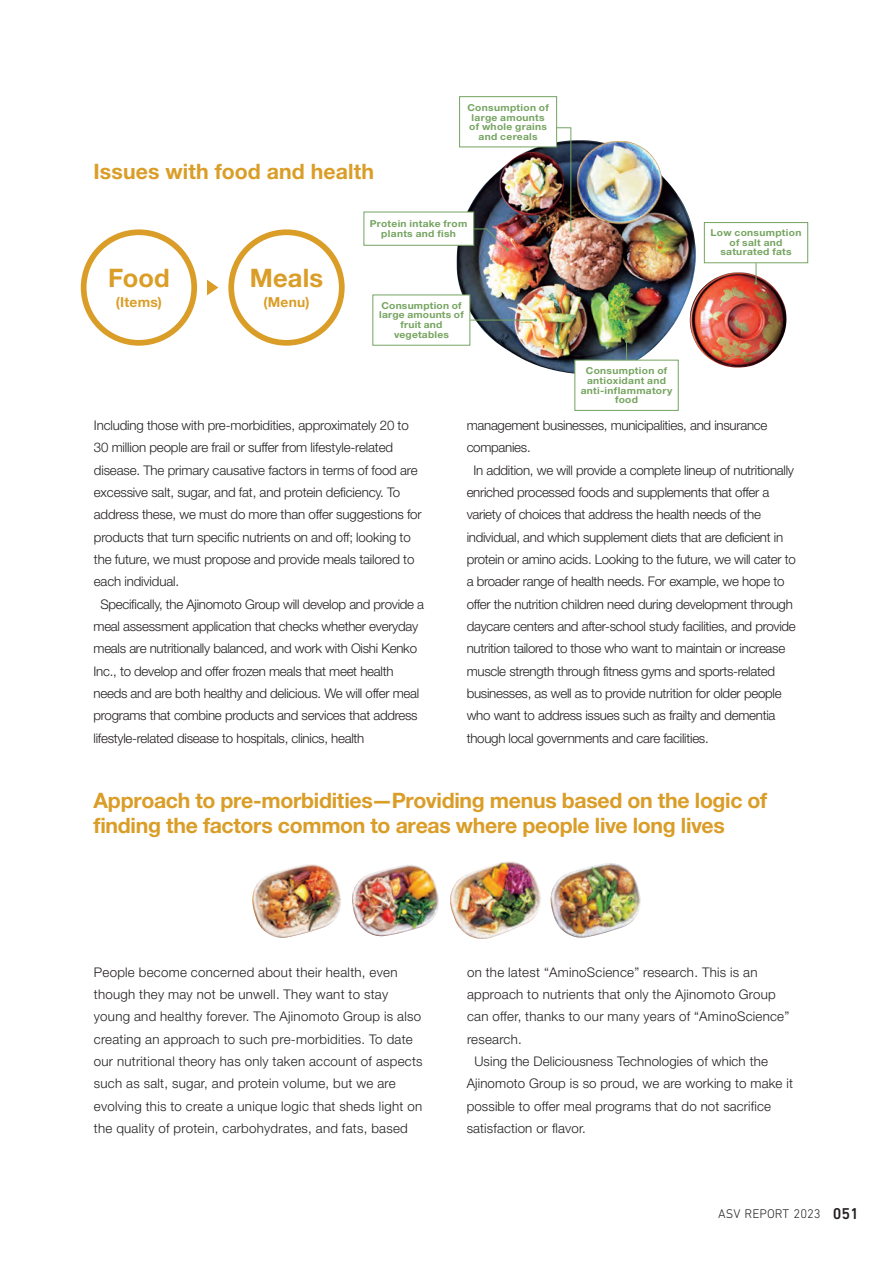
<style>
.page{position:relative;width:893px;height:1263px;background:#fff}
.page>*{position:absolute;margin:0;border:0;box-sizing:border-box;transform-origin:0 0}
.t1{font:700 25.5px "Helvetica Neue LT Std";color:#da9d27}
.t2{font:700 21.3px/25.5px "Helvetica Neue LT Std";letter-spacing:-.015em;color:#da9d27}
.t3{font:700 21.3px "Helvetica Neue LT Std";letter-spacing:.005em;color:#da9d27}
.t4{font:700 13.8px "Helvetica Neue LT Std";letter-spacing:.015em;color:#da9d27}
.t5{font:300 13.35px "Helvetica Neue LT Std";letter-spacing:-.02em;color:#231f20}
.t6{font:300 13.35px/22.4px "Helvetica Neue LT Std";letter-spacing:.02em;color:#231f20}
.t7{font:300 13.35px "Helvetica Neue LT Std";letter-spacing:.01em;color:#231f20}
.t8{font:300 12.75px "DIN Next LT Pro";color:#231f20}
.t9{font:700 9.6px/9.6px "Helvetica Neue LT Std";letter-spacing:.03em;color:#75a460;text-align:center;scale:1.07 1}
.s1{font-weight:500;font-size:15.9px}
</style>
<div class="page">
<img style="left:457px;top:140px;width:330px;height:234px">
<div style="left:81px;top:229px;width:116px;height:117px;border:6px solid #da9d27;border-radius:50%"></div>
<div style="left:228px;top:229px;width:117px;height:117px;border:6px solid #da9d27;border-radius:50%"></div>
<svg style="left:207px;top:280px;width:11px;height:15px"></svg>
<svg style="left:473px;top:228px;width:36px;height:23px"></svg>
<div style="left:364px;top:212px;width:110px;height:34px;background:#fff;border:1px solid #75a460"></div>
<div style="left:704px;top:222px;width:104px;height:41px;background:#fff;border:1px solid #75a460"></div>
<svg style="left:754px;top:263px;width:4px;height:22px"></svg>
<svg style="left:625px;top:340px;width:3px;height:20px"></svg>
<div style="left:574px;top:360px;width:105px;height:51px;background:#fff;border:1px solid #75a460"></div>
<div style="left:372px;top:295px;width:98px;height:51px;background:#fff;border:1px solid #75a460"></div>
<hr style="left:470px;top:320px;width:65px;height:1px;background:#75a460">
<div style="left:459px;top:96px;width:98px;height:51px;background:#fff;border:1px solid #75a460"></div>
<img style="left:555px;top:127px;width:17px;height:105px">
<img style="left:450px;top:861px;width:91px;height:78px">
<img style="left:252px;top:864px;width:89px;height:74px">
<img style="left:352px;top:865px;width:87px;height:71px">
<img style="left:551px;top:863px;width:90px;height:75px">
<h2 class="t3" style="left:94px;top:158px;width:282px">Issues with food and health</h2>
<p class="t9" style="left:467px;top:103px;width:78px">Consumption of large amounts of whole grains and cereals</p>
<h1 class="t1" style="left:108px;top:262px;width:63px">Food</h1>
<p class="t4" style="left:116px;top:293px;width:48px">(Items)</p>
<h1 class="t1" style="left:250px;top:262px;width:75px">Meals</h1>
<p class="t4" style="left:263px;top:293px;width:48px">(Menu)</p>
<p class="t9" style="left:370px;top:219px;width:93px">Protein intake from plants and fish</p>
<p class="t9" style="left:379px;top:300px;width:80px">Consumption of large amounts of fruit and vegetables</p>
<p class="t9" style="left:581px;top:366px;width:87px">Consumption of antioxidant and anti-inflammatory food</p>
<p class="t9" style="left:711px;top:228px;width:86px">Low consumption of salt and saturated fats</p>
<p class="t5" style="left:94px;top:417px;width:316px">Including those with pre-morbidities, approximately 20 to</p>
<p class="t5" style="left:94px;top:440px;width:301px">30 million people are frail or suffer from lifestyle-related</p>
<p class="t5" style="left:94px;top:462px;width:325px">disease. The primary causative factors in terms of food are</p>
<p class="t5" style="left:94px;top:484px;width:308px">excessive salt, sugar, and fat, and protein deficiency. To</p>
<p class="t5" style="left:94px;top:506px;width:329px">address these, we must do more than offer suggestions for</p>
<p class="t5" style="left:94px;top:529px;width:318px">products that turn specific nutrients on and off; looking to</p>
<p class="t5" style="left:94px;top:551px;width:322px">the future, we must propose and provide meals tailored to</p>
<p class="t5" style="left:94px;top:573px;width:87px">each individual.</p>
<p class="t5" style="left:100px;top:596px;width:325px">Specifically, the Ajinomoto Group will develop and provide a</p>
<p class="t5" style="left:94px;top:618px;width:326px">meal assessment application that checks whether everyday</p>
<p class="t5" style="left:94px;top:640px;width:325px">meals are nutritionally balanced, and work with Oishi Kenko</p>
<p class="t5" style="left:94px;top:663px;width:301px">Inc., to develop and offer frozen meals that meet health</p>
<p class="t5" style="left:94px;top:685px;width:327px">needs and are both healthy and delicious. We will offer meal</p>
<p class="t5" style="left:94px;top:707px;width:326px">programs that combine products and services that address</p>
<p class="t5" style="left:94px;top:730px;width:272px">lifestyle-related disease to hospitals, clinics, health</p>
<p class="t5" style="left:467px;top:417px;width:302px">management businesses, municipalities, and insurance</p>
<p class="t5" style="left:467px;top:440px;width:66px">companies.</p>
<p class="t5" style="left:474px;top:462px;width:322px">In addition, we will provide a complete lineup of nutritionally</p>
<p class="t5" style="left:467px;top:484px;width:304px">enriched processed foods and supplements that offer a</p>
<p class="t5" style="left:467px;top:506px;width:296px">variety of choices that address the health needs of the</p>
<p class="t5" style="left:467px;top:529px;width:318px">individual, and which supplement diets that are deficient in</p>
<p class="t5" style="left:467px;top:551px;width:331px">protein or amino acids. Looking to the future, we will cater to</p>
<p class="t5" style="left:467px;top:573px;width:319px">a broader range of health needs. For example, we hope to</p>
<p class="t5" style="left:467px;top:596px;width:328px">offer the nutrition children need during development through</p>
<p class="t5" style="left:467px;top:618px;width:331px">daycare centers and after-school study facilities, and provide</p>
<p class="t5" style="left:467px;top:640px;width:320px">nutrition tailored to those who want to maintain or increase</p>
<p class="t5" style="left:467px;top:663px;width:310px">muscle strength through fitness gyms and sports-related</p>
<p class="t5" style="left:467px;top:685px;width:316px">businesses, as well as to provide nutrition for older people</p>
<p class="t5" style="left:467px;top:707px;width:310px">who want to address issues such as frailty and dementia</p>
<p class="t5" style="left:467px;top:730px;width:244px">though local governments and care facilities.</p>
<h2 class="t2" style="left:94px;top:787px;width:675px">Approach to pre-morbidities—Providing menus based on the logic of finding the factors common to areas where people live long lives</h2>
<p class="t6" style="left:94px;top:960px;width:330px">People become concerned about their health, even though they may not be unwell. They want to stay young and healthy forever. The Ajinomoto Group is also creating an approach to such pre-morbidities. To date our nutritional theory has only taken account of aspects such as salt, sugar, and protein volume, but we are evolving this to create a unique logic that sheds light on the quality of protein, carbohydrates, and fats, based</p>
<p class="t6" style="left:467px;top:960px;width:292px">on the latest “AminoScience” research. This is an</p>
<p class="t6" style="left:467px;top:983px;width:310px">approach to nutrients that only the Ajinomoto Group</p>
<p class="t6" style="left:467px;top:1005px;width:324px">can offer, thanks to our many years of “AminoScience”</p>
<p class="t6" style="left:467px;top:1027px;width:56px">research.</p>
<p class="t7" style="left:474px;top:1053px;width:295px">Using the Deliciousness Technologies of which the</p>
<p class="t7" style="left:467px;top:1075px;width:328px">Ajinomoto Group is so proud, we are working to make it</p>
<p class="t7" style="left:467px;top:1098px;width:306px">possible to offer meal programs that do not sacrifice</p>
<p class="t7" style="left:467px;top:1120px;width:121px">satisfaction or flavor.</p>
<p class="t8" style="left:718px;top:1206px;width:142px">ASV REPORT 2023 <span class="s1">051</span></p>
</div>
